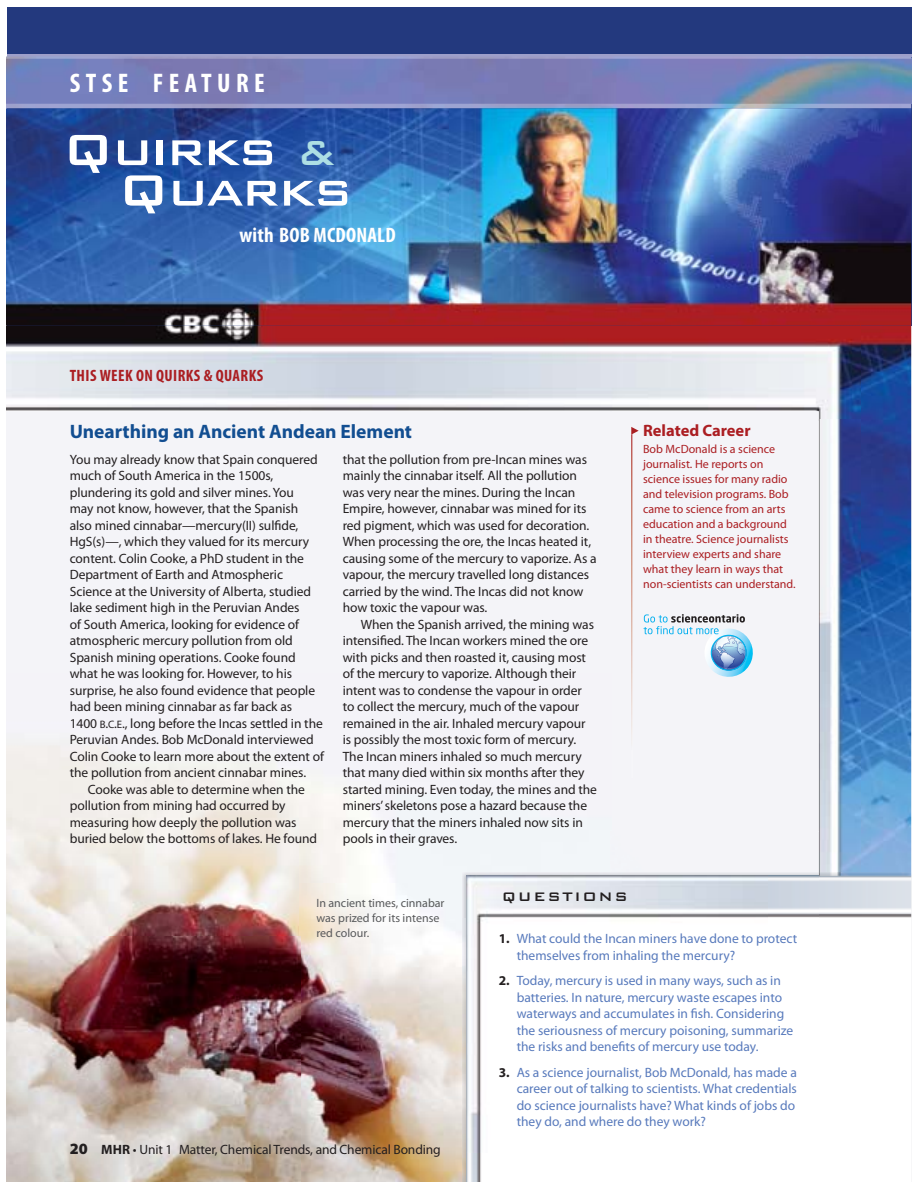
<style>
.page{position:relative;width:918px;height:1188px;background:#fff}
.page>*{position:absolute;margin:0;border:0;box-sizing:border-box;transform-origin:0 0}
.t1{font:500 58.5px "Bank Gothic BT";letter-spacing:-.025em;color:#fff}
.t2{font:700 condensed 27px "Myriad Pro";letter-spacing:.2em;color:#fff}
.t3{font:700 condensed 21px "Myriad Pro";letter-spacing:.01em;color:#fff}
.t4{font:700 19.5px "Myriad Pro";color:#124e91}
.t5{font:700 condensed 16.5px "Myriad Pro";letter-spacing:.025em;color:#ab1e22}
.t6{font:700 16.5px "Myriad Pro";color:#ab1e22}
.t7{font:500 16.5px "Bank Gothic BT";letter-spacing:.1em;color:#231f20}
.t8{font:13.5px/16.5px "Myriad Pro";letter-spacing:-.005em;color:#231f20}
.t9{font:13.5px/16.5px "Myriad Pro";color:#587abc}
.t10{font:12px/15px "Myriad Pro";color:#ab1e22}
.t11{font:12px/15px "Myriad Pro";color:#58595b}
.s1{font-size:46.5px;color:#aedfe4}
.s2{font-size:10.8px}
.s3{font-weight:900;font-size:15.75px}
.s4{font-weight:700}
.s5{font-weight:700;color:#231f20}
</style>
<div class="page">
<div style="left:7px;top:7px;width:904px;height:318px;background:#23397e"></div>
<img style="left:861px;top:325px;width:50px;height:547px">
<img style="left:7px;top:325px;width:854px;height:94px">
<img style="left:819px;top:419px;width:42px;height:453px">
<img style="left:7px;top:108px;width:443px;height:217px">
<img style="left:450px;top:108px;width:461px;height:217px">
<hr style="left:7px;top:54px;width:904px;height:2px;background:#9d9fca">
<img style="left:7px;top:56px;width:904px;height:52px">
<div style="left:611px;top:411px;width:208px;height:461px;background:#f4f4f8"></div>
<img style="left:7px;top:674px;width:293px;height:507px">
<img style="left:300px;top:884px;width:162px;height:297px">
<img style="left:819px;top:872px;width:92px;height:4px">
<img style="left:462px;top:872px;width:357px;height:46px">
<img style="left:462px;top:918px;width:5px;height:263px">
<img style="left:467px;top:876px;width:352px;height:305px">
<img style="left:631px;top:435px;width:1px;height:343px">
<svg style="left:631px;top:427px;width:8px;height:8px"></svg>
<svg style="left:644px;top:614px;width:112px;height:66px"></svg>
<h2 class="t2" style="left:70px;top:66px;width:197px">STSE FEATURE</h2>
<h1 class="t1" style="left:63px;top:118px;width:275px">Quirks <span class="s1">&amp;</span></h1>
<h1 class="t1" style="left:118px;top:159px;width:236px">Quarks</h1>
<h3 class="t3" style="left:239px;top:223px;width:158px">with BOB MCDONALD</h3>
<p class="t5" style="left:70px;top:366px;width:195px">THIS WEEK ON QUIRKS &amp; QUARKS</p>
<h3 class="t4" style="left:70px;top:424px;width:344px">Unearthing an Ancient Andean Element</h3>
<p class="t6" style="left:643px;top:424px;width:109px">Related Career</p>
<p class="t10" style="left:643px;top:442px;width:154px">Bob McDonald is a science journalist. He reports on science issues for many radio and television programs. Bob came to science from an arts education and a background in theatre. Science journalists interview experts and share what they learn in ways that non-scientists can understand.</p>
<p class="t8" style="left:343px;top:452px;width:255px">that the pollution from pre-Incan mines was mainly the cinnabar itself. All the pollution was very near the mines. During the Incan Empire, however, cinnabar was mined for its red pigment, which was used for decoration.<br>When processing the ore, the Incas heated it, causing some of the mercury to vaporize. As a vapour, the mercury travelled long distances carried by the wind. The Incas did not know how toxic the vapour was.</p>
<p class="t8" style="left:343px;top:617px;width:256px;text-indent:18px">When the Spanish arrived, the mining was intensified. The Incan workers mined the ore with picks and then roasted it, causing most of the mercury to vaporize. Although their intent was to condense the vapour in order<br>to collect the mercury, much of the vapour remained in the air. Inhaled mercury vapour is possibly the most toxic form of mercury.<br>The Incan miners inhaled so much mercury that many died within six months after they started mining. Even today, the mines and the miners’ skeletons pose a hazard because the mercury that the miners inhaled now sits in pools in their graves.</p>
<p class="t8" style="left:70px;top:452px;width:256px">You may already know that Spain conquered much of South America in the 1500s, plundering its gold and silver mines. You<br>may not know, however, that the Spanish<br>also mined cinnabar—mercury(II) sulfide, HgS(s)—, which they valued for its mercury content. Colin Cooke, a PhD student in the Department of Earth and Atmospheric Science at the University of Alberta, studied lake sediment high in the Peruvian Andes<br>of South America, looking for evidence of atmospheric mercury pollution from old Spanish mining operations. Cooke found what he was looking for. However, to his surprise, he also found evidence that people had been mining cinnabar as far back as<br>1400 <span class="s2">B</span>.<span class="s2">C</span>.<span class="s2">E</span>., long before the Incas settled in the Peruvian Andes. Bob McDonald interviewed Colin Cooke to learn more about the extent of the pollution from ancient cinnabar mines.</p>
<p class="t8" style="left:70px;top:782px;width:249px;text-indent:18px">Cooke was able to determine when the pollution from mining had occurred by measuring how deeply the pollution was buried below the bottoms of lakes. He found</p>
<p class="t11" style="left:316px;top:896px;width:130px">In ancient times, cinnabar was prized for its intense red colour.</p>
<p class="t8" style="left:70px;top:1142px;width:373px"><span class="s3">20</span> <span class="s4">MHR</span> • Unit 1 Matter, Chemical Trends, and Chemical Bonding</p>
<p class="t7" style="left:502px;top:888px;width:128px">QUESTIONS</p>
<p class="t9" style="left:517px;top:931px;width:282px;text-indent:-18px"><span class="s5">1.</span> What could the Incan miners have done to protect themselves from inhaling the mercury?</p>
<p class="t9" style="left:517px;top:973px;width:278px;text-indent:-18px"><span class="s5">2.</span> Today, mercury is used in many ways, such as in batteries. In nature, mercury waste escapes into waterways and accumulates in fish. Considering the seriousness of mercury poisoning, summarize the risks and benefits of mercury use today.</p>
<p class="t9" style="left:517px;top:1065px;width:282px;text-indent:-18px"><span class="s5">3.</span> As a science journalist, Bob McDonald, has made a career out of talking to scientists. What credentials do science journalists have? What kinds of jobs do they do, and where do they work?</p>
</div>
